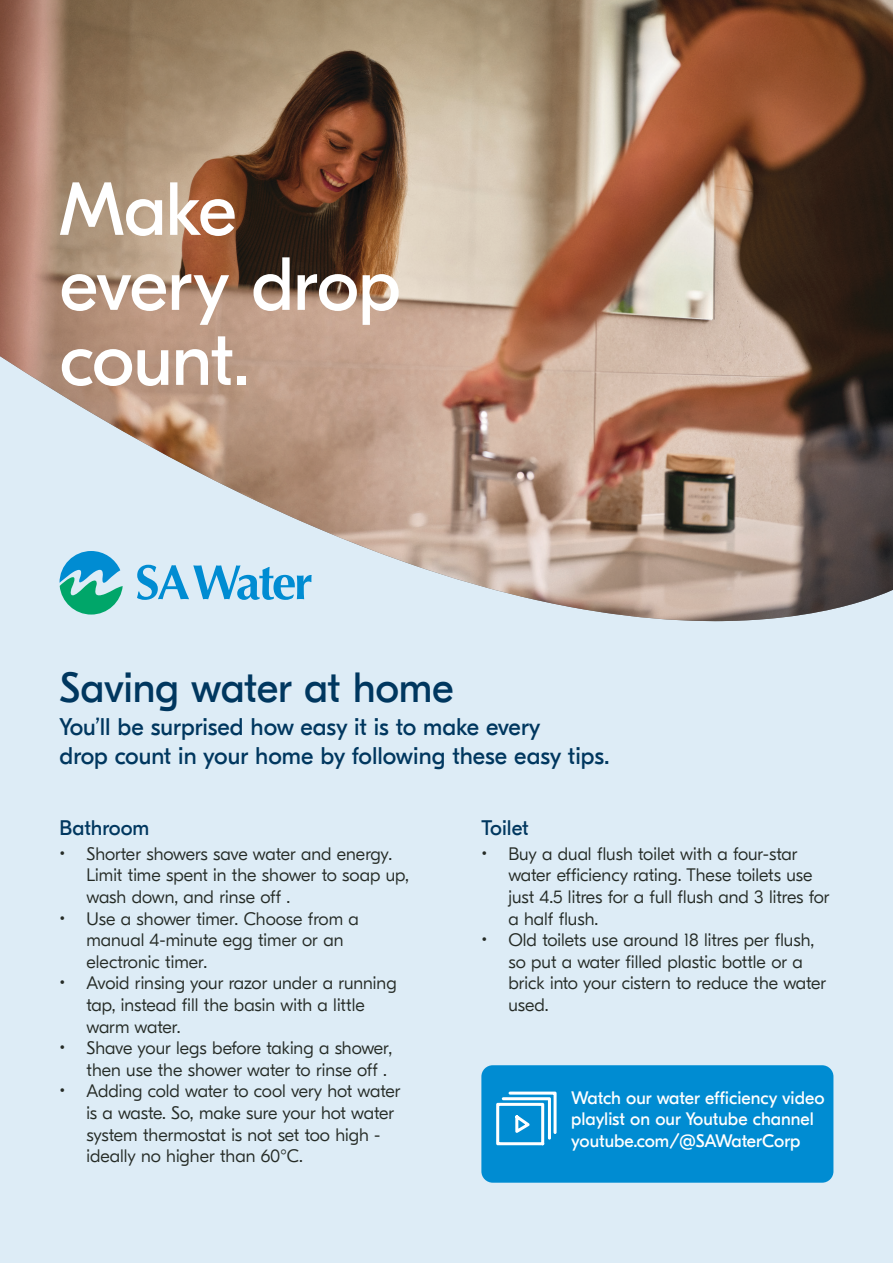
<style>
.page{position:relative;width:893px;height:1263px;background:#fff}
.page>*{position:absolute;margin:0;border:0;box-sizing:border-box;transform-origin:0 0}
.AA_Body{font:75px/75px "GT Eesti Display";letter-spacing:-.02em;color:#fff}
.AA_Body-2{font:42px "GT Eesti Display";letter-spacing:-.01em;color:#00375f}
.t1{font:24px/28.8px "GT Eesti Display";color:#00375f}
.t2{font:21px "GT Eesti Display";color:#00375f}
.t3{font:300 18px/21.6px "GT Eesti Display";color:#252b26}
.t4{font:18px/21.6px "GT Eesti Display";color:#fff}
</style>
<div class="page">
<div style="left:0;top:154px;width:893px;height:1109px;background:#ddecf6"></div>
<img style="left:0;top:0;width:893px;height:621px">
<div style="left:481px;top:1065px;width:352px;height:118px;background:#008cd2;border-radius:11px"></div>
<svg style="left:496px;top:1091px;width:61px;height:54px"></svg>
<p class="AA_Body" style="left:60px;top:174px;width:343px">Make every drop count.</p>
<p class="AA_Body-2" style="left:60px;top:665px;width:396px">Saving water at home</p>
<p class="t1" style="left:60px;top:713px;width:552px">You’ll be surprised how easy it is to make every<br>drop count in your home by following these easy tips.</p>
<p class="t2" style="left:60px;top:816px;width:91px">Bathroom</p>
<p class="t3" style="left:87px;top:843px;width:324px;text-indent:-27px">• Shorter showers save water and energy.<br>Limit time spent in the shower to soap up, wash down, and rinse off .</p>
<p class="t3" style="left:87px;top:908px;width:274px;text-indent:-27px">• Use a shower timer. Choose from a manual 4-minute egg timer or an electronic timer.</p>
<p class="t3" style="left:87px;top:973px;width:312px;text-indent:-27px">• Avoid rinsing your razor under a running tap, instead fill the basin with a little warm water.</p>
<p class="t3" style="left:60px;top:1038px;width:334px;text-align:right">• Shave your legs before taking a shower, then use the shower water to rinse off .</p>
<p class="t3" style="left:87px;top:1081px;width:315px;text-indent:-27px">• Adding cold water to cool very hot water is a waste. So, make sure your hot water system thermostat is not set too high - ideally no higher than 60°C.</p>
<p class="t2" style="left:481px;top:816px;width:49px">Toilet</p>
<p class="t3" style="left:508px;top:843px;width:323px;text-indent:-27px">• Buy a dual flush toilet with a four-star water efficiency rating. These toilets use just 4.5 litres for a full flush and 3 litres for a half flush.</p>
<p class="t3" style="left:508px;top:930px;width:319px;text-indent:-27px">• Old toilets use around 18 litres per flush, so put a water filled plastic bottle or a brick into your cistern to reduce the water used.</p>
<p class="t4" style="left:571px;top:1087px;width:255px">Watch our water efficiency video playlist on our Youtube channel</p>
<p class="t4" style="left:571px;top:1130px;width:231px">youtube.com/@SAWaterCorp</p>
</div>
